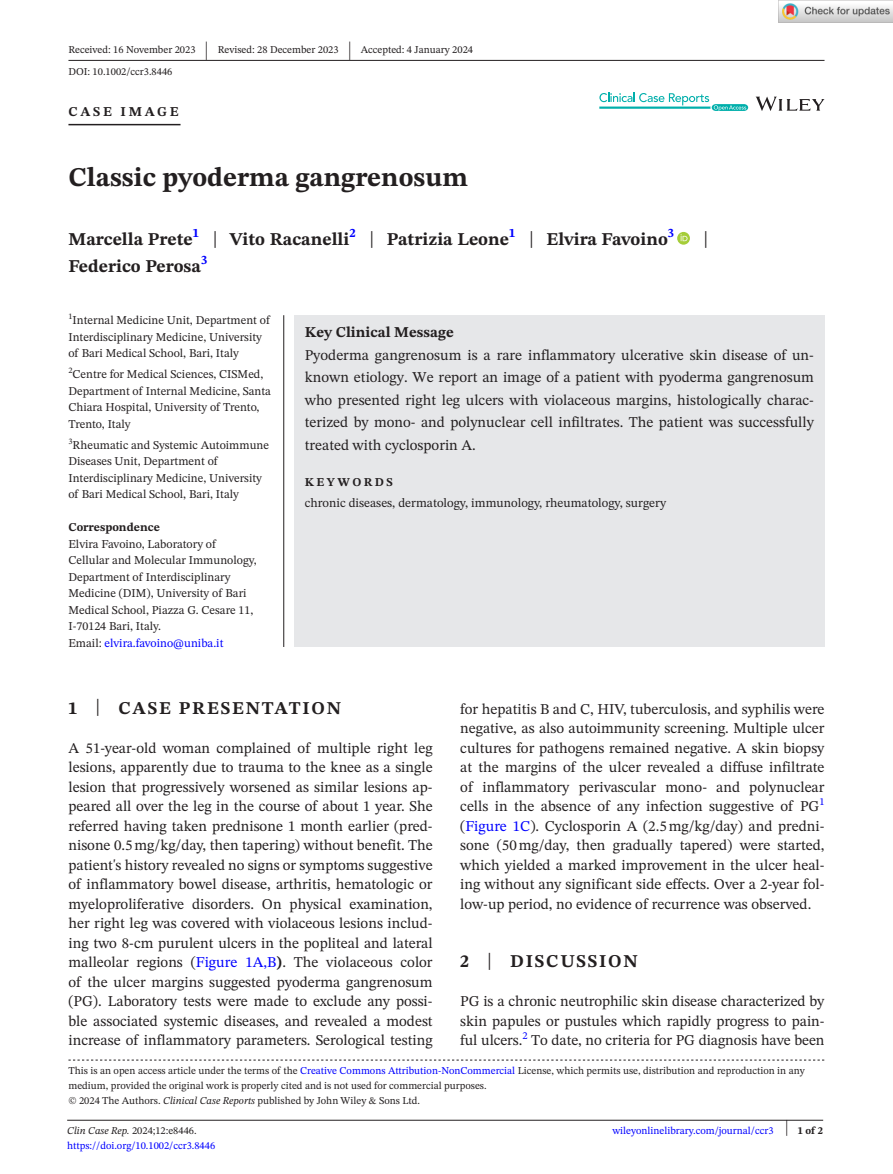
<style>
.page{position:relative;width:893px;height:1174px;background:#fff}
.page>*{position:absolute;margin:0;border:0;box-sizing:border-box;transform-origin:0 0}
.t1{font:700 27px "STIX Two Text";color:#231f20}
.t2{font:25.65px "STIX Two Text";color:#231f20;scale:.49 1}
.t3{font:23.4px "STIX Two Text";color:#231f20;scale:.77 1}
.t4{font:700 18px "STIX Two Text";color:#231f20}
.t5{font:700 18px "STIX Two Text";letter-spacing:.1em;color:#231f20}
.t6{font:15px/19.5px "STIX Two Text";color:#231f20;text-align:justify}
.t7{font:700 15px "STIX Two Text";color:#231f20}
.t8{font:700 13.5px "STIX Two Text";letter-spacing:.2em;color:#231f20}
.t9{font:12.75px "STIX Two Text";color:#231f20}
.t10{font:12px/16.5px "STIX Two Text";color:#231f20}
.t11{font:700 12px "STIX Two Text";color:#231f20}
.t12{font:700 12px "STIX Two Text";letter-spacing:.2em;color:#231f20}
.t13{font:10.5px/15px "STIX Two Text";color:#231f20}
.t14{font:10.5px "STIX Two Text";color:#00f}
.t15{font:700 10.5px "STIX Two Text";color:#231f20}
.s1{font-weight:400;font-size:23.4px}
.s2{color:#00f}
.s3{font-weight:400;font-size:23.7px}
.s4{font-weight:700}
.s5{font-style:italic}
.s6{font-weight:400;font-size:22.2px}
</style>
<div class="page">
<hr style="left:67px;top:1119px;width:756px;height:1px;background:#231f20">
<svg style="left:756px;top:97px;width:68px;height:14px"></svg>
<svg style="left:599px;top:93px;width:149px;height:18px"></svg>
<hr style="left:68px;top:60px;width:756px;height:1px;background:#231f20">
<hr style="left:68px;top:124px;width:113px;height:1px;background:#231f20">
<svg style="left:677px;top:232px;width:13px;height:13px"></svg>
<svg style="left:681px;top:234px;width:6px;height:7px"></svg>
<svg style="left:68px;top:1059px;width:756px;height:1px"></svg>
<hr style="left:283px;top:315px;width:1px;height:332px;background:#231f20">
<div style="left:294px;top:315px;width:530px;height:202px;background:#e6e7e9"></div>
<div style="left:294px;top:516px;width:530px;height:131px;background:#e6e7e9"></div>
<img style="left:779px;top:0;width:114px;height:23px">
<p class="t13" style="left:68px;top:42px;width:129px">Received: 16 November 2023</p>
<h2 class="t2" style="left:205px;top:32px;width:8px">|</h2>
<p class="t13" style="left:218px;top:42px;width:122px">Revised: 28 December 2023</p>
<h2 class="t2" style="left:348px;top:32px;width:8px">|</h2>
<p class="t13" style="left:361px;top:42px;width:114px">Accepted: 4 January 2024</p>
<p class="t13" style="left:68px;top:64px;width:105px">DOI: 10.1002/ccr3.8446</p>
<p class="t8" style="left:68px;top:101px;width:112px">CASE IMAGE</p>
<h1 class="t1" style="left:68px;top:158px;width:401px">Classic pyoderma gangrenosum</h1>
<p class="t4" style="left:68px;top:226px;width:607px">Marcella Prete<sup>1</sup> <span class="s1">|</span> Vito Racanelli<sup>2</sup> <span class="s1">|</span> Patrizia Leone<sup>1</sup> <span class="s1">|</span> Elvira Favoino<sup>3</sup></p>
<h3 class="t3" style="left:704px;top:222px;width:8px">|</h3>
<p class="t4" style="left:68px;top:253px;width:140px">Federico Perosa<sup>3</sup></p>
<p class="t10" style="left:68px;top:312px;width:203px"><sup>1</sup>Internal Medicine Unit, Department of<br>Interdisciplinary Medicine, University of Bari Medical School, Bari, Italy</p>
<p class="t10" style="left:68px;top:366px;width:204px"><sup>2</sup>Centre for Medical Sciences, CISMed, Department of Internal Medicine, Santa Chiara Hospital, University of Trento, Trento, Italy</p>
<p class="t10" style="left:68px;top:436px;width:202px"><sup>3</sup>Rheumatic and Systemic Autoimmune Diseases Unit, Department of Interdisciplinary Medicine, University of Bari Medical School, Bari, Italy</p>
<p class="t11" style="left:68px;top:519px;width:93px">Correspondence</p>
<p class="t10" style="left:68px;top:535px;width:190px">Elvira Favoino, Laboratory of<br>Cellular and Molecular Immunology,<br>Department of Interdisciplinary<br>Medicine (DIM), University of Bari<br>Medical School, Piazza G. Cesare 11,<br>I-70124 Bari, Italy.<br>Email: <span class="s2">elvira.favoino@uniba.it</span></p>
<p class="t7" style="left:305px;top:321px;width:150px">Key Clinical Message</p>
<p class="t6" style="left:305px;top:343px;width:511px;line-height:22.5px">Pyoderma gangrenosum is a rare inflammatory ulcerative skin disease of un&shy;known etiology. We report an image of a patient with pyoderma gangrenosum who presented right leg ulcers with violaceous margins, histologically charac&shy;terized by mono- and polynuclear cell infiltrates. The patient was successfully treated with cyclosporin A.</p>
<p class="t12" style="left:305px;top:473px;width:90px">KEYWORDS</p>
<p class="t9" style="left:305px;top:493px;width:363px">chronic diseases, dermatology, immunology, rheumatology, surgery</p>
<p class="t5" style="left:68px;top:695px;width:274px">1 <span class="s3">|</span> CASE PRESENTATION</p>
<p class="t6" style="left:68px;top:738px;width:366px">A 51-year-old woman complained of multiple right leg lesions, apparently due to trauma to the knee as a single lesion that progressively worsened as similar lesions ap&shy;peared all over the leg in the course of about 1 year. She referred having taken prednisone 1 month earlier (pred&shy;nisone 0.5mg/kg/day, then tapering) without benefit. The patient's history revealed no signs or symptoms suggestive of inflammatory bowel disease, arthritis, hematologic or myeloproliferative disorders. On physical examination, her right leg was covered with violaceous lesions includ&shy;ing two 8-cm purulent ulcers in the popliteal and lateral malleolar regions (<span class="s2">Figure 1A,B</span><span class="s4">)</span>. The violaceous color of the ulcer margins suggested pyoderma gangrenosum (PG). Laboratory tests were made to exclude any possi&shy;ble associated systemic diseases, and revealed a modest increase of inflammatory parameters. Serological testing</p>
<p class="t6" style="left:460px;top:699px;width:366px">for hepatitis B and C, HIV, tuberculosis, and syphilis were negative, as also autoimmunity screening. Multiple ulcer cultures for pathogens remained negative. A skin biopsy at the margins of the ulcer revealed a diffuse infiltrate of inflammatory perivascular mono- and polynuclear cells in the absence of any infection suggestive of PG</p>
<p class="t14" style="left:819px;top:793px;width:7px">1</p>
<p class="t6" style="left:460px;top:816px;width:366px">(<span class="s2">Figure 1C</span>). Cyclosporin A (2.5mg/kg/day) and predni&shy;sone (50mg/day, then gradually tapered) were started, which yielded a marked improvement in the ulcer heal&shy;ing without any significant side effects. Over a 2-year fol&shy;low-up period, no evidence of recurrence was observed.</p>
<p class="t5" style="left:460px;top:948px;width:179px">2 <span class="s3">|</span> DISCUSSION</p>
<p class="t6" style="left:460px;top:991px;width:366px">PG is a chronic neutrophilic skin disease characterized by skin papules or pustules which rapidly progress to pain&shy;ful ulcers.</p>
<p class="t14" style="left:522px;top:1027px;width:7px">2</p>
<p class="t6" style="left:531px;top:1030px;width:295px">To date, no criteria for PG diagnosis have been</p>
<p class="t13" style="left:68px;top:1063px;width:738px">This is an open access article under the terms of the <span class="s2">Creative Commons Attribution-NonCommercial</span> License, which permits use, distribution and reproduction in any medium, provided the original work is properly cited and is not used for commercial purposes.<br>© 2024 The Authors. <span class="s5">Clinical Case Reports</span> published by John Wiley &amp; Sons Ltd.</p>
<p class="t13" style="left:67px;top:1123px;width:131px"><span class="s5">Clin Case Rep.</span> 2024;12:e8446.</p>
<p class="t15" style="left:785px;top:1123px;width:39px"><span class="s6">|</span> 1 of 2</p>
<p class="t14" style="left:67px;top:1138px;width:150px">https://doi.org/10.1002/ccr3.8446</p>
<p class="t14" style="left:612px;top:1123px;width:163px">wileyonlinelibrary.com/journal/ccr3</p>
</div>
